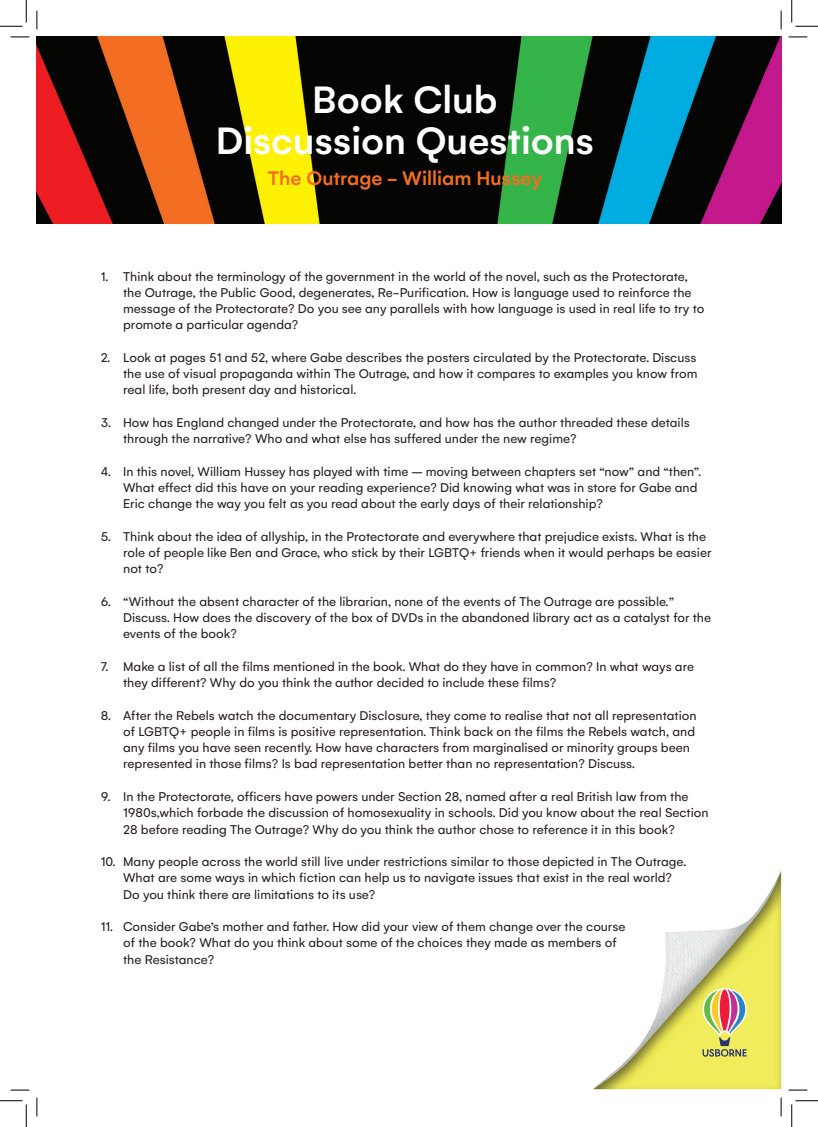
<style>
.page{position:relative;width:818px;height:1127px;background:#fff}
.page>*{position:absolute;margin:0;border:0;box-sizing:border-box;transform-origin:0 0}
.t1{font:500 41.25px/40.8px "Gelion";color:#fff;text-align:center}
.t2{font:500 21.25px "Gelion";color:#f36e21}
.t3{font:13.75px/16.2px "Gelion";color:#231f20}
</style>
<div class="page">
<img style="left:594px;top:871px;width:187px;height:217px">
<svg style="left:702px;top:987px;width:45px;height:69px;background:#cdb679"></svg>
<img style="left:37px;top:37px;width:744px;height:186px">
<svg style="left:11px;top:36px;width:18px;height:2px"></svg>
<svg style="left:788px;top:36px;width:19px;height:2px"></svg>
<svg style="left:11px;top:1089px;width:18px;height:1px"></svg>
<svg style="left:788px;top:1089px;width:19px;height:1px"></svg>
<svg style="left:36px;top:11px;width:2px;height:18px"></svg>
<svg style="left:36px;top:1097px;width:2px;height:18px"></svg>
<svg style="left:780px;top:11px;width:2px;height:18px"></svg>
<svg style="left:780px;top:1097px;width:2px;height:18px"></svg>
<svg style="left:0;top:0;width:27px;height:27px"></svg>
<svg style="left:0;top:1100px;width:27px;height:26px"></svg>
<svg style="left:791px;top:0;width:27px;height:27px"></svg>
<svg style="left:791px;top:1100px;width:27px;height:26px"></svg>
<h1 class="t1" style="left:216px;top:79px;width:380px">Book Club<br>Discussion Questions</h1>
<h2 class="t2" style="left:268px;top:165px;width:276px">The Outrage - William Hussey</h2>
<p class="t3" style="left:123px;top:268px;width:583px;text-indent:-22px">1. Think about the terminology of the government in the world of the novel, such as the Protectorate, the Outrage, the Public Good, degenerates, Re-Purification. How is language used to reinforce the message of the Protectorate? Do you see any parallels with how language is used in real life to try to promote a particular agenda?</p>
<p class="t3" style="left:123px;top:349px;width:576px;text-align:justify;text-indent:-22px">2. Look at pages 51 and 52, where Gabe describes the posters circulated by the Protectorate. Discuss the use of visual propaganda within The Outrage, and how it compares to examples you know from real life, both present day and historical.</p>
<p class="t3" style="left:123px;top:414px;width:568px;text-indent:-22px">3. How has England changed under the Protectorate, and how has the author threaded these details through the narrative? Who and what else has suffered under the new regime?</p>
<p class="t3" style="left:123px;top:463px;width:580px;text-indent:-22px">4. In this novel, William Hussey has played with time – moving between chapters set “now” and “then”.<br>What effect did this have on your reading experience? Did knowing what was in store for Gabe and<br>Eric change the way you felt as you read about the early days of their relationship?</p>
<p class="t3" style="left:123px;top:528px;width:590px;text-indent:-22px">5. Think about the idea of allyship, in the Protectorate and everywhere that prejudice exists. What is the role of people like Ben and Grace, who stick by their LGBTQ+ friends when it would perhaps be easier not to?</p>
<p class="t3" style="left:123px;top:593px;width:589px;text-indent:-22px">6. “Without the absent character of the librarian, none of the events of The Outrage are possible.”<br>Discuss. How does the discovery of the box of DVDs in the abandoned library act as a catalyst for the events of the book?</p>
<p class="t3" style="left:123px;top:658px;width:572px;text-indent:-22px">7. Make a list of all the films mentioned in the book. What do they have in common? In what ways are they different? Why do you think the author decided to include these films?</p>
<p class="t3" style="left:123px;top:706px;width:575px;text-indent:-22px">8. After the Rebels watch the documentary Disclosure, they come to realise that not all representation of LGBTQ+ people in films is positive representation. Think back on the films the Rebels watch, and any films you have seen recently. How have characters from marginalised or minority groups been represented in those films? Is bad representation better than no representation? Discuss.</p>
<p class="t3" style="left:123px;top:788px;width:587px;text-indent:-22px">9. In the Protectorate, officers have powers under Section 28, named after a real British law from the<br>1980s,which forbade the discussion of homosexuality in schools. Did you know about the real Section<br>28 before reading The Outrage? Why do you think the author chose to reference it in this book?</p>
<p class="t3" style="left:123px;top:853px;width:564px;text-indent:-22px">10. Many people across the world still live under restrictions similar to those depicted in The Outrage.<br>What are some ways in which fiction can help us to navigate issues that exist in the real world?<br>Do you think there are limitations to its use?</p>
<p class="t3" style="left:123px;top:918px;width:504px;text-indent:-22px">11. Consider Gabe’s mother and father. How did your view of them change over the course of the book? What do you think about some of the choices they made as members of the Resistance?</p>
</div>
